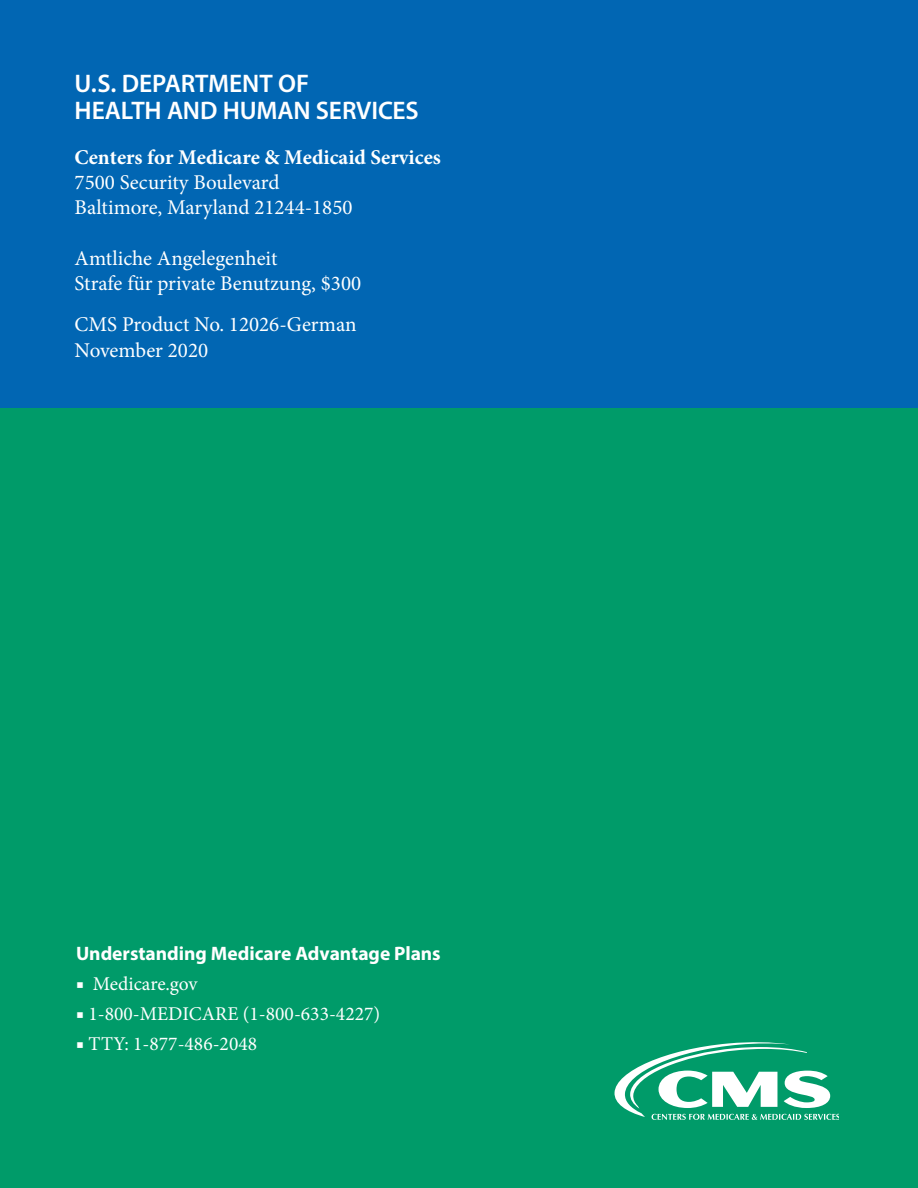
<style>
.page{position:relative;width:918px;height:1188px;background:#fff}
.page>*{position:absolute;margin:0;border:0;box-sizing:border-box;transform-origin:0 0}
.t1{font:600 25.5px "Myriad Pro";letter-spacing:-.005em;color:#fff}
.t2{font:21px "Minion Pro";color:#fff}
.t3{font:700 21px "Minion Pro";color:#fff}
.Body_Text_13{font:19.5px "Minion Pro";color:#fff}
.Body_Text_13-2{font:700 19.5px "Myriad Pro";color:#fff}
</style>
<div class="page">
<div style="left:0;top:389px;width:918px;height:799px;background:#009b69"></div>
<div style="left:0;top:0;width:918px;height:407px;background:#0166b3"></div>
<svg style="left:615px;top:1042px;width:224px;height:78px"></svg>
<p class="t1" style="left:75px;top:67px;width:236px">U.S. DEPARTMENT OF</p>
<p class="t1" style="left:75px;top:94px;width:346px">HEALTH AND HUMAN SERVICES</p>
<p class="t3" style="left:75px;top:142px;width:368px">Centers for Medicare &amp; Medicaid Services</p>
<p class="t2" style="left:75px;top:168px;width:206px">7500 Security Boulevard</p>
<p class="t2" style="left:75px;top:194px;width:279px">Baltimore, Maryland 21244-1850</p>
<p class="t2" style="left:75px;top:244px;width:204px">Amtliche Angelegenheit</p>
<p class="t2" style="left:75px;top:269px;width:288px">Strafe für private Benutzung, $300</p>
<p class="t2" style="left:75px;top:311px;width:283px">CMS Product No. 12026-German</p>
<p class="t2" style="left:75px;top:336px;width:135px">November 2020</p>
<h2 class="Body_Text_13-2" style="left:76px;top:940px;width:366px">Understanding Medicare Advantage Plans</h2>
<h2 class="Body_Text_13" style="left:76px;top:970px;width:123px">■ Medicare.gov</h2>
<h2 class="Body_Text_13" style="left:76px;top:1001px;width:306px">■ 1-800-MEDICARE (1-800-633-4227)</h2>
<h2 class="Body_Text_13" style="left:76px;top:1031px;width:182px">■ TTY: 1-877-486-2048</h2>
</div>
